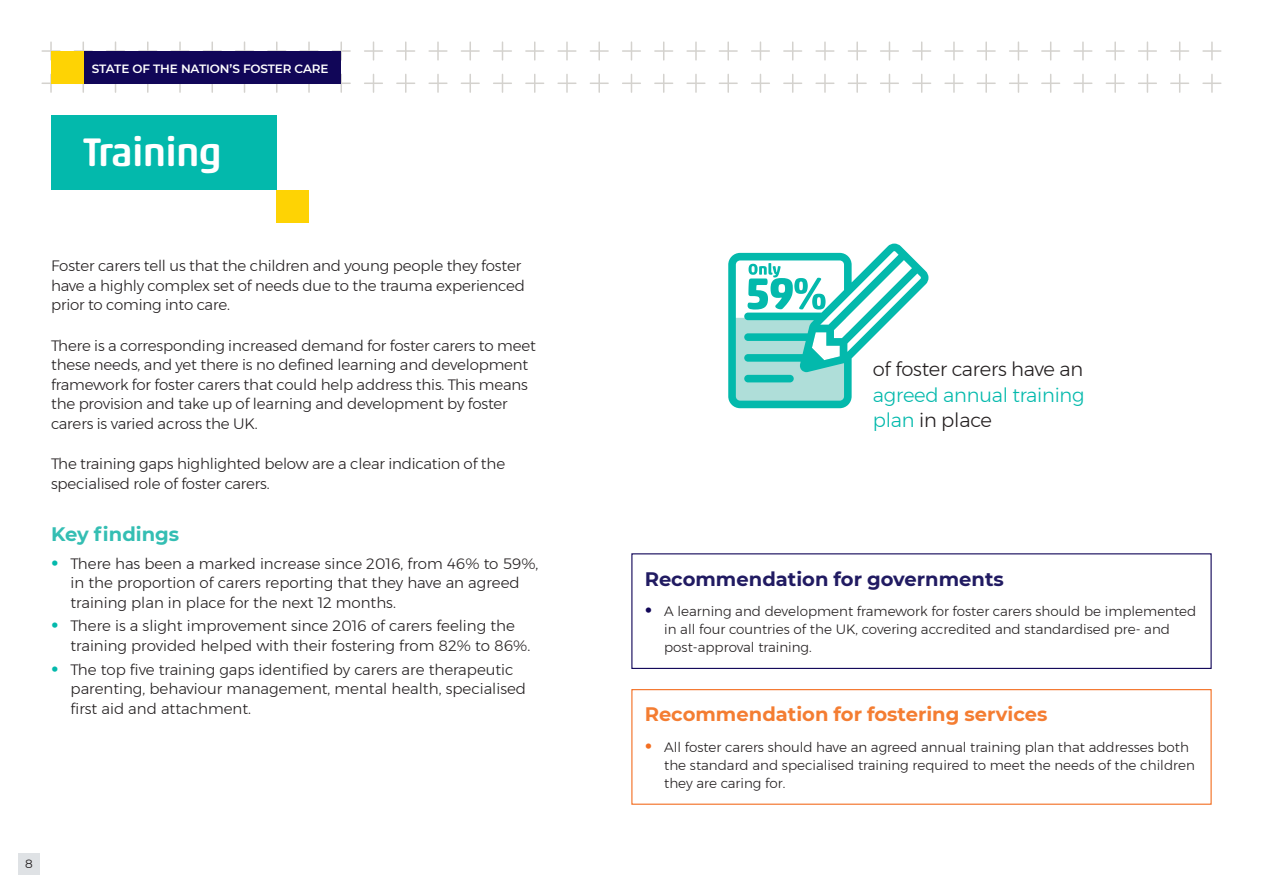
<style>
.page{position:relative;width:1263px;height:893px;background:#fff}
.page>*{position:absolute;margin:0;border:0;box-sizing:border-box;transform-origin:0 0}
.t1{font:500 40.5px "Akko Rounded Pro";letter-spacing:-.02em;color:#fff}
.t2{font:700 19.5px "Montserrat";color:#f47d32}
.t3{font:300 19.5px/25.5px "Montserrat";letter-spacing:-.01em;color:#03b9ac}
.t4{font:700 19.5px "Montserrat";color:#211b62}
.t5{font:300 19.5px "Montserrat";letter-spacing:-.01em;color:#231f20}
.t6{font:700 19.5px "Montserrat";color:#34beb3}
.t7{font:300 15px/19.5px "Montserrat";letter-spacing:-.01em;color:#231f20}
.t8{font:300 13.5px/18px "Montserrat";color:#231f20}
.t9{font:600 12px "Montserrat";letter-spacing:-.01em;color:#fff}
.t10{font:12px "Montserrat";color:#231f20}
.s1{font-weight:700;font-size:21px;color:#03b9ac}
.s2{color:#231f20}
.s3{font-weight:700;font-size:21px;color:#110658}
.s4{font-weight:700;font-size:21px;color:#f36e21}
</style>
<div class="page">
<svg style="left:42px;top:42px;width:18px;height:18px"></svg>
<svg style="left:74px;top:42px;width:18px;height:9px"></svg>
<svg style="left:107px;top:42px;width:17px;height:9px"></svg>
<svg style="left:139px;top:42px;width:18px;height:9px"></svg>
<svg style="left:171px;top:42px;width:18px;height:9px"></svg>
<svg style="left:203px;top:42px;width:18px;height:9px"></svg>
<svg style="left:236px;top:42px;width:17px;height:9px"></svg>
<svg style="left:268px;top:42px;width:18px;height:9px"></svg>
<svg style="left:300px;top:42px;width:18px;height:9px"></svg>
<svg style="left:332px;top:42px;width:18px;height:18px"></svg>
<svg style="left:365px;top:42px;width:17px;height:18px"></svg>
<svg style="left:397px;top:42px;width:18px;height:18px"></svg>
<svg style="left:429px;top:42px;width:18px;height:18px"></svg>
<svg style="left:461px;top:42px;width:18px;height:18px"></svg>
<svg style="left:494px;top:42px;width:17px;height:18px"></svg>
<svg style="left:526px;top:42px;width:18px;height:18px"></svg>
<svg style="left:558px;top:42px;width:18px;height:18px"></svg>
<svg style="left:590px;top:42px;width:18px;height:18px"></svg>
<svg style="left:623px;top:42px;width:17px;height:18px"></svg>
<svg style="left:655px;top:42px;width:18px;height:18px"></svg>
<svg style="left:687px;top:42px;width:18px;height:18px"></svg>
<svg style="left:719px;top:42px;width:18px;height:18px"></svg>
<svg style="left:752px;top:42px;width:17px;height:18px"></svg>
<svg style="left:784px;top:42px;width:18px;height:18px"></svg>
<svg style="left:816px;top:42px;width:18px;height:18px"></svg>
<svg style="left:848px;top:42px;width:18px;height:18px"></svg>
<svg style="left:880px;top:42px;width:18px;height:18px"></svg>
<svg style="left:913px;top:42px;width:17px;height:18px"></svg>
<svg style="left:945px;top:42px;width:18px;height:18px"></svg>
<svg style="left:977px;top:42px;width:18px;height:18px"></svg>
<svg style="left:1009px;top:42px;width:18px;height:18px"></svg>
<svg style="left:1042px;top:42px;width:17px;height:18px"></svg>
<svg style="left:1074px;top:42px;width:18px;height:18px"></svg>
<svg style="left:1106px;top:42px;width:18px;height:18px"></svg>
<svg style="left:1138px;top:42px;width:18px;height:18px"></svg>
<svg style="left:1171px;top:42px;width:17px;height:18px"></svg>
<svg style="left:1203px;top:42px;width:18px;height:18px"></svg>
<svg style="left:42px;top:74px;width:18px;height:18px"></svg>
<svg style="left:74px;top:83px;width:18px;height:9px"></svg>
<svg style="left:107px;top:83px;width:17px;height:9px"></svg>
<svg style="left:139px;top:83px;width:18px;height:9px"></svg>
<svg style="left:171px;top:83px;width:18px;height:9px"></svg>
<svg style="left:203px;top:83px;width:18px;height:9px"></svg>
<svg style="left:236px;top:83px;width:17px;height:9px"></svg>
<svg style="left:268px;top:83px;width:18px;height:9px"></svg>
<svg style="left:300px;top:83px;width:18px;height:9px"></svg>
<svg style="left:332px;top:74px;width:18px;height:18px"></svg>
<svg style="left:365px;top:74px;width:17px;height:18px"></svg>
<svg style="left:397px;top:74px;width:18px;height:18px"></svg>
<svg style="left:429px;top:74px;width:18px;height:18px"></svg>
<svg style="left:461px;top:74px;width:18px;height:18px"></svg>
<svg style="left:494px;top:74px;width:17px;height:18px"></svg>
<svg style="left:526px;top:74px;width:18px;height:18px"></svg>
<svg style="left:558px;top:74px;width:18px;height:18px"></svg>
<svg style="left:590px;top:74px;width:18px;height:18px"></svg>
<svg style="left:623px;top:74px;width:17px;height:18px"></svg>
<svg style="left:655px;top:74px;width:18px;height:18px"></svg>
<svg style="left:687px;top:74px;width:18px;height:18px"></svg>
<svg style="left:719px;top:74px;width:18px;height:18px"></svg>
<svg style="left:752px;top:74px;width:17px;height:18px"></svg>
<svg style="left:784px;top:74px;width:18px;height:18px"></svg>
<svg style="left:816px;top:74px;width:18px;height:18px"></svg>
<svg style="left:848px;top:74px;width:18px;height:18px"></svg>
<svg style="left:880px;top:74px;width:18px;height:18px"></svg>
<svg style="left:913px;top:74px;width:17px;height:18px"></svg>
<svg style="left:945px;top:74px;width:18px;height:18px"></svg>
<svg style="left:977px;top:74px;width:18px;height:18px"></svg>
<svg style="left:1009px;top:74px;width:18px;height:18px"></svg>
<svg style="left:1042px;top:74px;width:17px;height:18px"></svg>
<svg style="left:1074px;top:74px;width:18px;height:18px"></svg>
<svg style="left:1106px;top:74px;width:18px;height:18px"></svg>
<svg style="left:1138px;top:74px;width:18px;height:18px"></svg>
<svg style="left:1171px;top:74px;width:17px;height:18px"></svg>
<svg style="left:1203px;top:74px;width:18px;height:18px"></svg>
<div style="left:51px;top:116px;width:226px;height:74px;background:#03b9ac"></div>
<div style="left:631px;top:553px;width:581px;height:116px;border:1px solid #110658"></div>
<div style="left:631px;top:689px;width:581px;height:116px;border:1px solid #f36e21"></div>
<svg style="left:728px;top:244px;width:200px;height:164px"></svg>
<div style="left:277px;top:190px;width:32px;height:33px;background:#fed304"></div>
<div style="left:83px;top:51px;width:258px;height:32px;background:#110658"></div>
<div style="left:51px;top:51px;width:32px;height:32px;background:#fed304"></div>
<div style="left:18px;top:853px;width:22px;height:22px;background:#dfe2e5"></div>
<p class="t9" style="left:92px;top:60px;width:238px">STATE OF THE NATION’S FOSTER CARE</p>
<h1 class="t1" style="left:83px;top:128px;width:140px">Training</h1>
<p class="t7" style="left:51px;top:256px;width:475px">Foster carers tell us that the children and young people they foster have a highly complex set of needs due to the trauma experienced prior to coming into care.</p>
<p class="t7" style="left:51px;top:335px;width:486px">There is a corresponding increased demand for foster carers to meet these needs, and yet there is no defined learning and development framework for foster carers that could help address this. This means the provision and take up of learning and development by foster carers is varied across the UK.</p>
<p class="t7" style="left:51px;top:454px;width:456px">The training gaps highlighted below are a clear indication of the specialised role of foster carers.</p>
<h2 class="t6" style="left:51px;top:520px;width:130px">Key findings</h2>
<p class="t7" style="left:71px;top:553px;width:469px;text-indent:-20px"><span class="s1">•</span> There has been a marked increase since 2016, from 46% to 59%, in the proportion of carers reporting that they have an agreed training plan in place for the next 12 months.</p>
<p class="t7" style="left:71px;top:616px;width:461px;text-indent:-20px"><span class="s1">•</span> There is a slight improvement since 2016 of carers feeling the training provided helped with their fostering from 82% to 86%.</p>
<p class="t7" style="left:71px;top:659px;width:457px;text-indent:-20px"><span class="s1">•</span> The top five training gaps identified by carers are therapeutic parenting, behaviour management, mental health, specialised first aid and attachment.</p>
<p class="t10" style="left:25px;top:855px;width:9px">8</p>
<h2 class="t5" style="left:873px;top:354px;width:212px">of foster carers have an</h2>
<h2 class="t3" style="left:873px;top:382px;width:213px">agreed annual training plan <span class="s2">in place</span></h2>
<h2 class="t4" style="left:645px;top:564px;width:361px">Recommendation for governments</h2>
<p class="t8" style="left:664px;top:602px;width:534px;text-indent:-20px"><span class="s3">•</span> A learning and development framework for foster carers should be implemented in all four countries of the UK, covering accredited and standardised pre- and post-approval training.</p>
<h2 class="t2" style="left:645px;top:700px;width:404px">Recommendation for fostering services</h2>
<p class="t8" style="left:664px;top:738px;width:532px;text-indent:-20px"><span class="s4">•</span> All foster carers should have an agreed annual training plan that addresses both the standard and specialised training required to meet the needs of the children they are caring for.</p>
</div>
